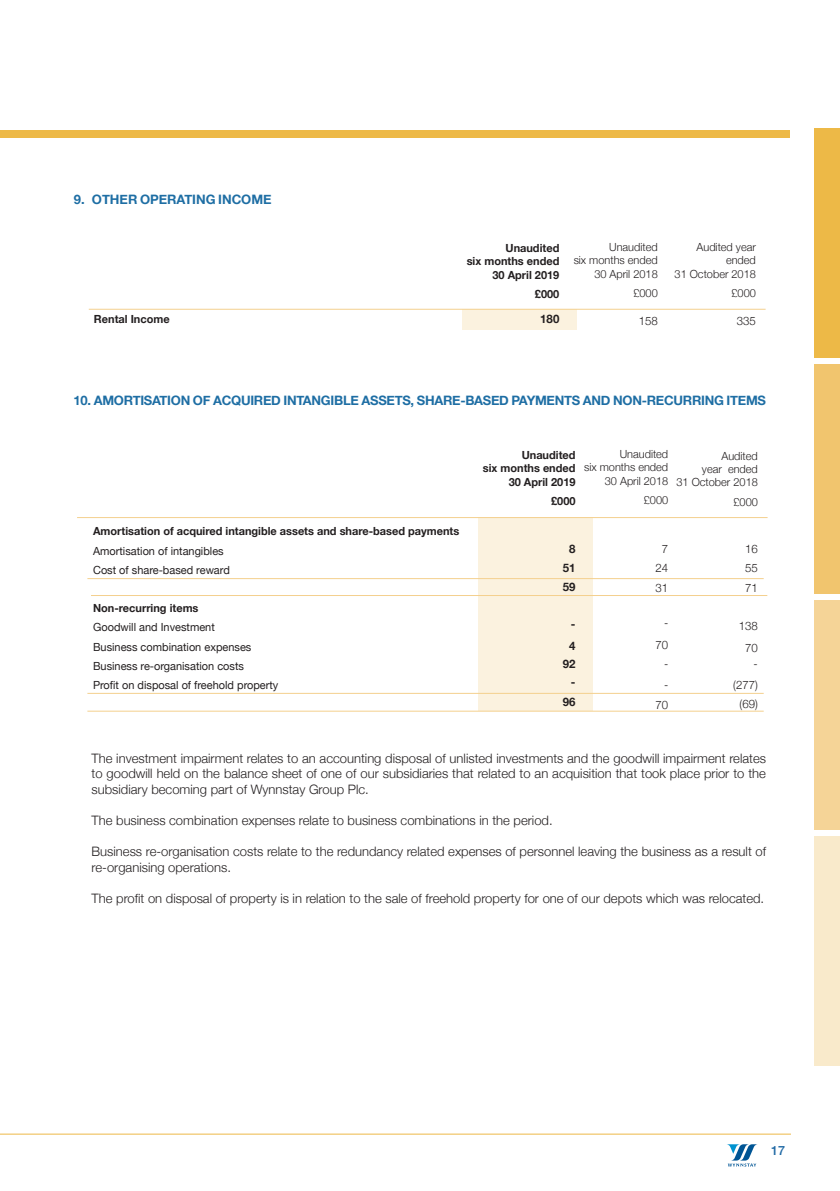
<style>
.page{position:relative;width:840px;height:1191px;background:#fff}
.page>*{position:absolute;margin:0;border:0;box-sizing:border-box;transform-origin:0 0}
.t1{font:300 13px/15.6px "Helvetica Neue";color:#231f20;text-align:justify}
.t2{font:700 13px "Helvetica Neue";letter-spacing:-.02em;color:#1e6ea4}
.t3{font:700 13px "Helvetica Neue";color:#1e6ea4}
.t4{font:500 12.6px "Helvetica Neue";color:#216aa5}
.t5{font:300 11.6px/22px "Helvetica Neue";color:#231f20;text-align:right}
.t6{font:700 11.6px/19.2px "Helvetica Neue";color:#231f20;text-align:center}
.t7{font:700 11.2px/13.4px "Helvetica Neue";color:#231f20;text-align:right}
.t8{font:11.2px/19.2px "Helvetica Neue";color:#231f20}
.t9{font:300 11.2px/13.4px "Helvetica Neue";color:#231f20;text-align:right}
</style>
<div class="page">
<hr style="left:0;top:1133px;width:790px;height:1px;background:#edb947">
<div style="left:814px;top:128px;width:25px;height:230px;background:#edb947"></div>
<div style="left:814px;top:364px;width:25px;height:229px;background:#f1c56e"></div>
<div style="left:814px;top:600px;width:25px;height:229px;background:#f5d497"></div>
<div style="left:814px;top:836px;width:25px;height:229px;background:#f9eacb"></div>
<div style="left:0;top:130px;width:789px;height:8px;background:#edb947"></div>
<svg style="left:727px;top:1144px;width:30px;height:22px"></svg>
<div style="left:478px;top:517px;width:114px;height:194px;background:#fbf2df"></div>
<div style="left:462px;top:309px;width:114px;height:20px;background:#fbf2df"></div>
<hr style="left:89px;top:309px;width:676px;height:1px;background:#f4d08e">
<hr style="left:77px;top:517px;width:690px;height:1px;background:#f4d08e">
<hr style="left:91px;top:595px;width:675px;height:1px;background:#f4d08e">
<hr style="left:87px;top:578px;width:676px;height:1px;background:#f4d08e">
<hr style="left:87px;top:693px;width:676px;height:1px;background:#f4d08e">
<hr style="left:87px;top:711px;width:676px;height:1px;background:#f4d08e">
<p class="t3" style="left:74px;top:189px;width:199px">9. OTHER OPERATING INCOME</p>
<p class="t7" style="left:94px;top:312px;width:77px">Rental Income</p>
<p class="t7" style="left:466px;top:241px;width:94px">Unaudited<br>six months ended<br>30 April 2019</p>
<p class="t7" style="left:534px;top:287px;width:26px">£000</p>
<p class="t6" style="left:540px;top:310px;width:21px">180</p>
<p class="t9" style="left:573px;top:239px;width:86px">Unaudited<br>six months ended<br>30 April 2018</p>
<p class="t9" style="left:633px;top:285px;width:26px">£000</p>
<p class="t5" style="left:638px;top:309px;width:21px">158</p>
<p class="t9" style="left:674px;top:239px;width:83px">Audited year ended<br>31 October 2018</p>
<p class="t9" style="left:731px;top:285px;width:26px">£000</p>
<p class="t5" style="left:736px;top:309px;width:21px">335</p>
<p class="t2" style="left:73px;top:390px;width:693px">10. AMORTISATION OF ACQUIRED INTANGIBLE ASSETS, SHARE-BASED PAYMENTS AND NON-RECURRING ITEMS</p>
<p class="t7" style="left:93px;top:525px;width:367px">Amortisation of acquired intangible assets and share-based payments</p>
<p class="t8" style="left:93px;top:542px;width:138px">Amortisation of intangibles<br>Cost of share-based reward</p>
<p class="t7" style="left:93px;top:602px;width:107px">Non-recurring items</p>
<p class="t8" style="left:93px;top:618px;width:187px">Goodwill and Investment<br>Business combination expenses<br>Business re-organisation costs<br>Profit on disposal of freehold property</p>
<p class="t7" style="left:482px;top:448px;width:94px">Unaudited<br>six months ended<br>30 April 2019</p>
<p class="t7" style="left:551px;top:494px;width:26px">£000</p>
<p class="t6" style="left:562px;top:539px;width:14px">8<br>51<br>59</p>
<p class="t6" style="left:569px;top:613px;width:8px;line-height:22px;text-align:left">-<br>4</p>
<p class="t6" style="left:562px;top:655px;width:14px;line-height:18px;text-align:right">92 -</p>
<p class="t6" style="left:562px;top:692px;width:14px">96</p>
<p class="t9" style="left:584px;top:446px;width:86px">Unaudited<br>six months ended<br>30 April 2018</p>
<p class="t9" style="left:643px;top:492px;width:26px">£000</p>
<p class="t5" style="left:655px;top:538px;width:14px;line-height:19.6px;text-align:center">7<br>24<br>31</p>
<p class="t5" style="left:655px;top:611px;width:14px">-<br>70</p>
<p class="t5" style="left:655px;top:653px;width:14px;line-height:20.4px">-<br>-<br>70</p>
<p class="t9" style="left:676px;top:448px;width:83px">Audited<br>year ended<br>31 October 2018</p>
<p class="t9" style="left:733px;top:494px;width:26px">£000</p>
<p class="t5" style="left:744px;top:538px;width:14px;line-height:19.2px;text-align:left">16<br>55</p>
<p class="t5" style="left:744px;top:576px;width:14px">71</p>
<p class="t5" style="left:738px;top:614px;width:21px;text-align:center">138<br>70</p>
<p class="t5" style="left:732px;top:653px;width:26px;line-height:20.8px">- (277)</p>
<p class="t5" style="left:739px;top:692px;width:20px">(69)</p>
<p class="t1" style="left:92px;top:749px;width:675px">The investment impairment relates to an accounting disposal of unlisted investments and the goodwill impairment relates to goodwill held on the balance sheet of one of our subsidiaries that related to an acquisition that took place prior to the subsidiary becoming part of Wynnstay Group Plc.</p>
<p class="t1" style="left:92px;top:811px;width:462px">The business combination expenses relate to business combinations in the period.</p>
<p class="t1" style="left:92px;top:843px;width:675px">Business re-organisation costs relate to the redundancy related expenses of personnel leaving the business as a result of re-organising operations.</p>
<p class="t1" style="left:92px;top:889px;width:673px">The profit on disposal of property is in relation to the sale of freehold property for one of our depots which was relocated.</p>
<p class="t4" style="left:770px;top:1140px;width:16px">17</p>
</div>
